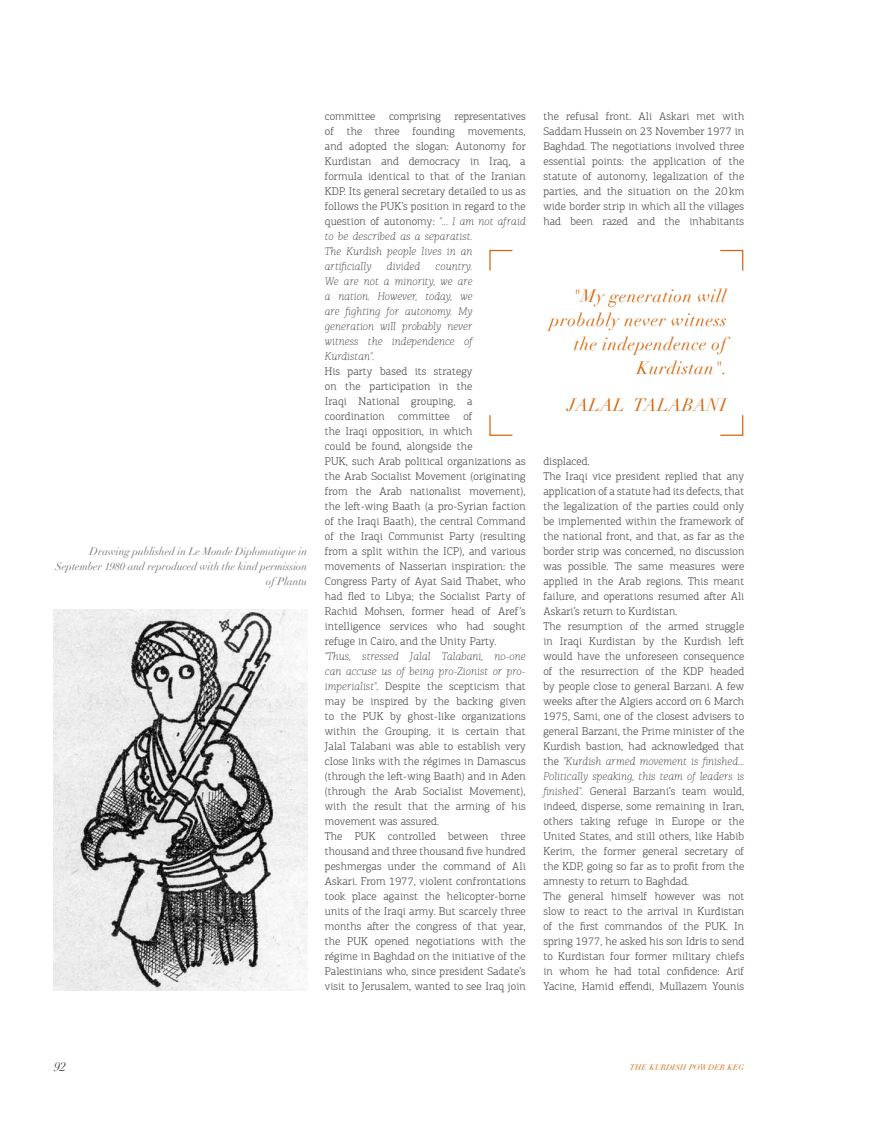
<style>
.page{position:relative;width:886px;height:1134px;background:#fff}
.page>*{position:absolute;margin:0;border:0;box-sizing:border-box;transform-origin:0 0}
.t1{font:italic 17.5px/23.8px "Didot";letter-spacing:.03em;color:#d8650b;text-align:right}
.t2{font:italic 12.5px "Didot";color:#3e3d40}
.t3{font:300 11.25px/15px "PF Agora Slab Pro";letter-spacing:.01em;color:#3e3d40}
.t4{font:italic 100 11.25px/15px "PF Agora Slab Pro";letter-spacing:.01em;color:#3e3d40;text-align:justify}
.t5{font:italic 10.62px/15px "Didot";color:#707172;text-align:right}
.t6{font:italic 7.88px "Didot";color:#d8650b}
.s1{font-weight:100;font-style:italic}
</style>
<div class="page">
<img style="left:53px;top:610px;width:254px;height:380px">
<svg style="left:489px;top:249px;width:24px;height:22px"></svg>
<svg style="left:489px;top:415px;width:24px;height:21px"></svg>
<svg style="left:720px;top:249px;width:24px;height:22px"></svg>
<svg style="left:720px;top:415px;width:24px;height:21px"></svg>
<p class="t5" style="left:55px;top:544px;width:253px">Drawing published in Le Monde Diplomatique in<br>September 1980 and reproduced with the kind permission of Plantu</p>
<p class="t3" style="left:325px;top:109px;width:202px">committee comprising representatives of the three founding movements, and adopted the slogan: Autonomy for Kurdistan and democracy in Iraq, a formula identical to that of the Iranian KDP. Its general secretary detailed to us as follows the PUK’s position in regard to the question of autonomy: <span class="s1">"… I am not afraid to be described as a separatist.<br>The Kurdish people lives in an<br>artificially</span></p>
<p class="t4" style="left:387px;top:259px;width:35px">divided</p>
<p class="t4" style="left:325px;top:259px;width:150px;text-indent:111px">country.<br>We are not a minority, we are a nation. However, today, we are fighting for autonomy. My generation will probably never witness the independence of Kurdistan".</p>
<p class="t3" style="left:325px;top:364px;width:202px">His party based its strategy<br>on the participation in the<br>Iraqi National grouping, a coordination committee of<br>the Iraqi opposition, in which<br>could be found, alongside the<br>PUK, such Arab political organizations as the Arab Socialist Movement (originating from the Arab nationalist movement), the left-wing Baath (a pro-Syrian faction of the Iraqi Baath), the central Command of the Iraqi Communist Party (resulting from a split within the ICP), and various movements of Nasserian inspiration: the Congress Party of Ayat Said Thabet, who had fled to Libya; the Socialist Party of Rachid Mohsen, former head of Aref’s intelligence services who had sought refuge in Cairo, and the Unity Party.</p>
<p class="t3" style="left:325px;top:649px;width:202px"><span class="s1">"Thus, stressed Jalal Talabani, no-one can accuse us of being pro-Zionist or pro&shy;imperialist"</span>. Despite the scepticism that may be inspired by the backing given to the PUK by ghost-like organizations within the Grouping, it is certain that Jalal Talabani was able to establish very close links with the régimes in Damascus (through the left-wing Baath) and in Aden (through the Arab Socialist Movement), with the result that the arming of his movement was assured.<br>The PUK controlled between three thousand and three thousand five hundred peshmergas under the command of Ali Askari. From 1977, violent confrontations took place against the helicopter-borne units of the Iraqi army. But scarcely three months after the congress of that year, the PUK opened negotiations with the régime in Baghdad on the initiative of the Palestinians who, since president Sadate’s visit to Jerusalem, wanted to see Iraq join</p>
<p class="t3" style="left:543px;top:109px;width:202px;text-align:justify">the refusal front. Ali Askari met with Saddam Hussein on 23 November 1977 in Baghdad. The negotiations involved three essential points: the application of the statute of autonomy, legalization of the parties, and the situation on the 20 km wide border strip in which all the villages had been razed and the inhabitants</p>
<h1 class="t1" style="left:550px;top:284px;width:179px">"My generation will probably never witness the independence of<br>Kurdistan".</h1>
<h1 class="t1" style="left:567px;top:394px;width:22px">Jalal</h1>
<h1 class="t1" style="left:633px;top:394px;width:20px">Talabani</h1>
<p class="t3" style="left:543px;top:454px;width:202px">displaced.<br>The Iraqi vice president replied that any application of a statute had its defects, that the legalization of the parties could only be implemented within the framework of the national front, and that, as far as the border strip was concerned, no discussion was possible. The same measures were applied in the Arab regions. This meant failure, and operations resumed after Ali Askari’s return to Kurdistan.<br>The resumption of the armed struggle in Iraqi Kurdistan by the Kurdish left would have the unforeseen consequence of the resurrection of the KDP headed by people close to general Barzani. A few weeks after the Algiers accord on 6 March 1975, Sami, one of the closest advisers to general Barzani, the Prime minister of the Kurdish bastion, had acknowledged that the <span class="s1">"Kurdish armed movement is finished...<br>Politically speaking, this team of leaders is finished".</span> General Barzani’s team would, indeed, disperse, some remaining in Iran, others taking refuge in Europe or the United States, and still others, like Habib Kerim, the former general secretary of the KDP, going so far as to profit from the amnesty to return to Baghdad.<br>The general himself however was not slow to react to the arrival in Kurdistan of the first commandos of the PUK. In spring 1977, he asked his son Idris to send to Kurdistan four former military chiefs in whom he had total confidence: Arif Yacine, Hamid effendi, Mullazem Younis</p>
<p class="t2" style="left:54px;top:1059px;width:14px">92</p>
<p class="t6" style="left:630px;top:1063px;width:116px">THE KURDISH POWDER KEG</p>
</div>
